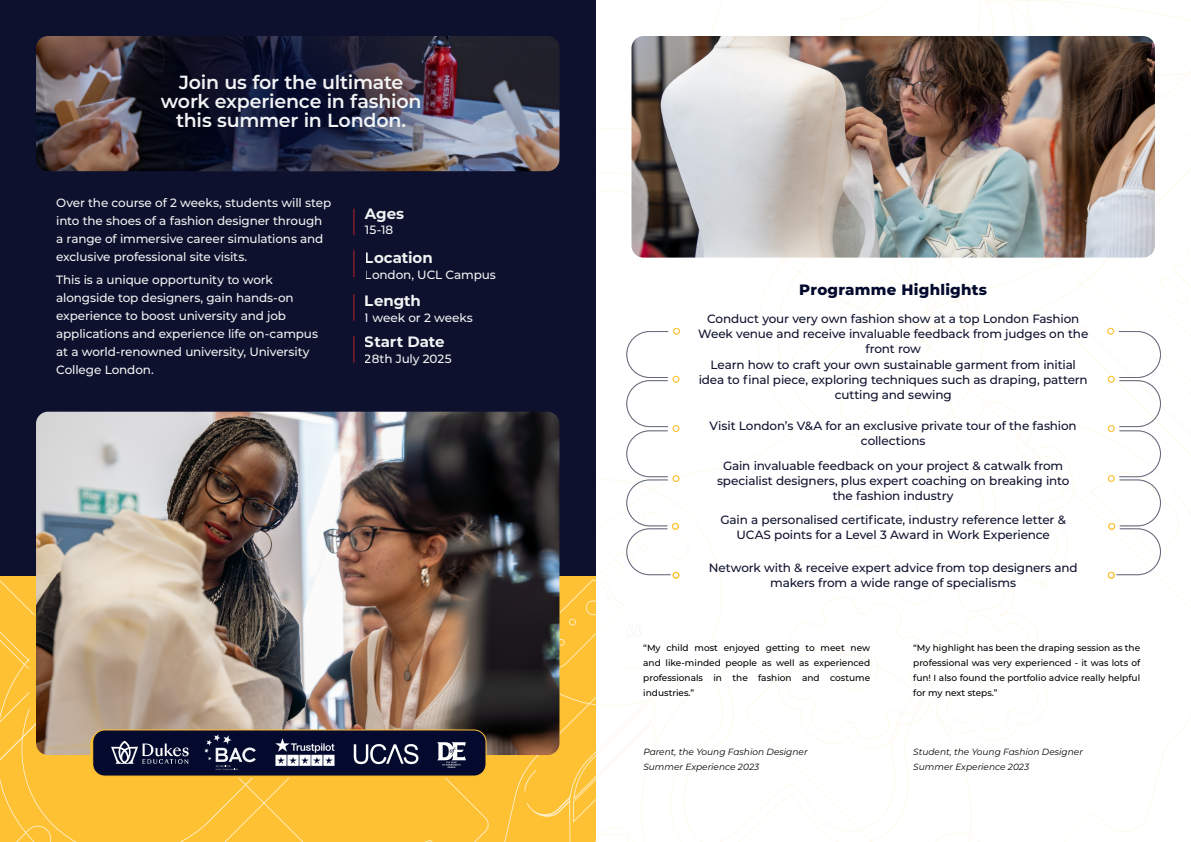
<style>
.page{position:relative;width:1191px;height:842px;background:#fff}
.page>*{position:absolute;margin:0;border:0;box-sizing:border-box;transform-origin:0 0}
.t1{font:600 19px/19px "Montserrat";letter-spacing:-.01em;color:#f1f3f4;text-align:center}
.t2{font:700 15px "Montserrat";letter-spacing:-.005em;color:#f1f3f4}
.t3{font:800 15px "Montserrat";letter-spacing:.02em;color:#040a2e}
.t4{font:500 12px/15px "Montserrat";letter-spacing:-.01em;color:#0e122d;text-align:center}
.t5{font:500 12px/18px "Montserrat";letter-spacing:-.01em;color:#f1f3f4}
.t6{font:500 9px/15px "Montserrat";color:#000;text-align:justify}
.t7{font:italic 9px/15px "Montserrat";color:#000}
</style>
<div class="page">
<svg style="left:792px;top:596px;width:246px;height:144px"></svg>
<svg style="left:917px;top:718px;width:64px;height:124px"></svg>
<svg style="left:733px;top:635px;width:184px;height:207px"></svg>
<svg style="left:916px;top:576px;width:275px;height:142px"></svg>
<div style="left:0;top:0;width:595px;height:577px;background:#0e112d"></div>
<img style="left:631px;top:36px;width:116px;height:222px">
<img style="left:36px;top:36px;width:523px;height:135px">
<img style="left:126px;top:36px;width:327px;height:135px">
<svg style="left:353px;top:209px;width:1px;height:26px"></svg>
<svg style="left:353px;top:250px;width:1px;height:27px"></svg>
<svg style="left:353px;top:294px;width:1px;height:27px"></svg>
<div style="left:673px;top:328px;width:7px;height:7px;border:1px solid #fec133;border-radius:50%"></div>
<img style="left:0;top:331px;width:733px;height:511px">
<div style="left:1107px;top:572px;width:7px;height:7px;border:1px solid #fec133;border-radius:50%"></div>
<img style="left:747px;top:0;width:444px;height:576px">
<svg style="left:336px;top:722px;width:146px;height:49px;fill:#040a2e"></svg>
<h1 class="t1" style="left:161px;top:72px;width:262px">Join us for the ultimate work experience in fashion this summer in London.</h1>
<p class="t5" style="left:56px;top:193px;width:276px">Over the course of 2 weeks, students will step into the shoes of a fashion designer through a range of immersive career simulations and exclusive professional site visits.</p>
<p class="t5" style="left:56px;top:270px;width:263px">This is a unique opportunity to work alongside top designers, gain hands-on experience to boost university and job applications and experience life on-campus at a world-renowned university, University College London.</p>
<p class="t2" style="left:365px;top:203px;width:41px">Ages</p>
<p class="t5" style="left:365px;top:220px;width:30px">15-18</p>
<p class="t2" style="left:365px;top:247px;width:69px">Location</p>
<p class="t5" style="left:365px;top:265px;width:132px">London, UCL Campus</p>
<p class="t2" style="left:365px;top:290px;width:57px">Length</p>
<p class="t5" style="left:365px;top:308px;width:109px">1 week or 2 weeks</p>
<p class="t2" style="left:365px;top:330px;width:81px">Start Date</p>
<p class="t5" style="left:365px;top:349px;width:88px">28th July 2025</p>
<p class="t3" style="left:799px;top:279px;width:189px">Programme Highlights</p>
<p class="t4" style="left:698px;top:311px;width:392px">Conduct your very own fashion show at a top London Fashion<br>Week venue and receive invaluable feedback from judges on the front row</p>
<p class="t4" style="left:698px;top:357px;width:390px">Learn how to craft your own sustainable garment from initial idea to final piece, exploring techniques such as draping, pattern cutting and sewing</p>
<p class="t4" style="left:709px;top:418px;width:369px">Visit London’s V&amp;A for an exclusive private tour of the fashion collections</p>
<p class="t4" style="left:717px;top:457px;width:354px">Gain invaluable feedback on your project &amp; catwalk from specialist designers, plus expert coaching on breaking into the fashion industry</p>
<p class="t4" style="left:720px;top:511px;width:347px">Gain a personalised certificate, industry reference letter &amp;<br>UCAS points for a Level 3 Award in Work Experience</p>
<p class="t4" style="left:709px;top:560px;width:370px">Network with &amp; receive expert advice from top designers and makers from a wide range of specialisms</p>
<p class="t6" style="left:643px;top:640px;width:228px">“My child most enjoyed getting to meet new and like-minded people as well as experienced professionals in the fashion and costume industries.”</p>
<p class="t6" style="left:913px;top:640px;width:228px">“My highlight has been the draping session as the professional was very experienced - it was lots of fun! I also found the portfolio advice really helpful for my next steps.”</p>
<p class="t7" style="left:643px;top:744px;width:166px">Parent, the Young Fashion Designer<br>Summer Experience 2023</p>
<p class="t7" style="left:913px;top:744px;width:171px">Student, the Young Fashion Designer<br>Summer Experience 2023</p>
</div>
